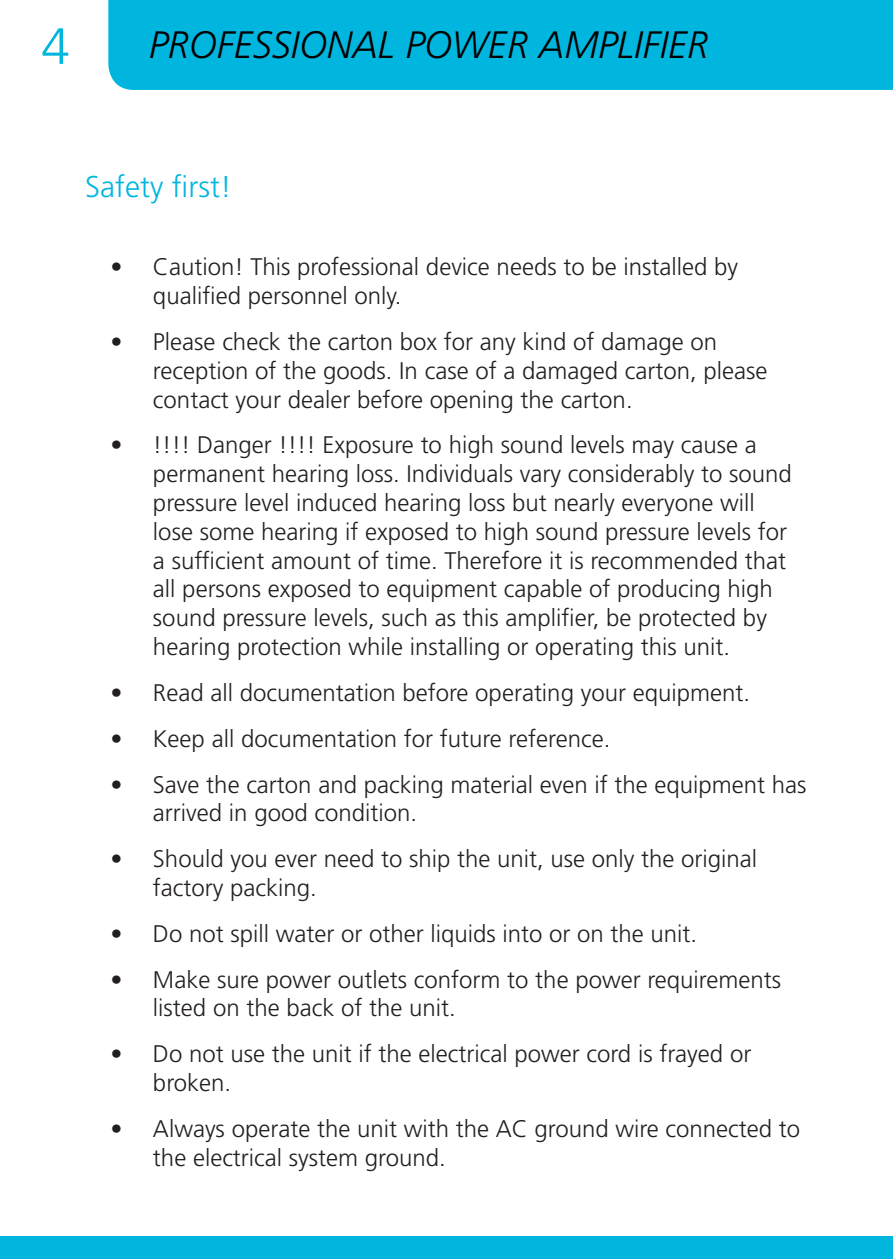
<style>
.page{position:relative;width:893px;height:1259px;background:#fff}
.page>*{position:absolute;margin:0;border:0;box-sizing:border-box;transform-origin:0 0}
.Page_number{font:300 51px "Frutiger LT Std";color:#00b6de}
.t1{font:italic 300 38.1px "Frutiger LT Std";color:#000}
.Title_Chapter{font:300 30px "Frutiger LT Std";color:#00b6de}
.t2{font:300 24px/28.8px "Frutiger LT Std";color:#231f20}
</style>
<div class="page">
<div style="left:108px;top:0;width:785px;height:90px;background:#00b6de"></div>
<div style="left:0;top:1236px;width:893px;height:23px;background:#00b6de"></div>
<p class="Page_number" style="left:41px;top:17px;width:30px">4</p>
<h2 class="t1" style="left:149px;top:23px;width:561px">PROFESSIONAL POWER AMPLIFIER</h2>
<p class="Title_Chapter" style="left:85px;top:170px;width:148px">Safety first!</p>
<p class="t2" style="left:153px;top:253px;width:587px;text-indent:-43px">• Caution! This professional device needs to be installed by qualified personnel only.</p>
<p class="t2" style="left:153px;top:328px;width:616px;text-indent:-43px">• Please check the carton box for any kind of damage on reception of the goods. In case of a damaged carton, please contact your dealer before opening the carton.</p>
<p class="t2" style="left:153px;top:431px;width:640px;text-indent:-43px">• !!!! Danger !!!! Exposure to high sound levels may cause a permanent hearing loss. Individuals vary considerably to sound pressure level induced hearing loss but nearly everyone will lose some hearing if exposed to high sound pressure levels for a sufficient amount of time. Therefore it is recommended that all persons exposed to equipment capable of producing high sound pressure levels, such as this amplifier, be protected by hearing protection while installing or operating this unit.</p>
<p class="t2" style="left:110px;top:678px;width:641px">• Read all documentation before operating your equipment.</p>
<p class="t2" style="left:110px;top:724px;width:501px">• Keep all documentation for future reference.</p>
<p class="t2" style="left:153px;top:770px;width:655px;text-indent:-43px">• Save the carton and packing material even if the equipment has arrived in good condition.</p>
<p class="t2" style="left:153px;top:845px;width:606px;text-indent:-43px">• Should you ever need to ship the unit, use only the original factory packing.</p>
<p class="t2" style="left:110px;top:919px;width:588px">• Do not spill water or other liquids into or on the unit.</p>
<p class="t2" style="left:153px;top:965px;width:630px;text-indent:-43px">• Make sure power outlets conform to the power requirements listed on the back of the unit.</p>
<p class="t2" style="left:153px;top:1040px;width:600px;text-indent:-43px">• Do not use the unit if the electrical power cord is frayed or broken.</p>
<p class="t2" style="left:153px;top:1114px;width:649px;text-indent:-43px">• Always operate the unit with the AC ground wire connected to the electrical system ground.</p>
</div>
